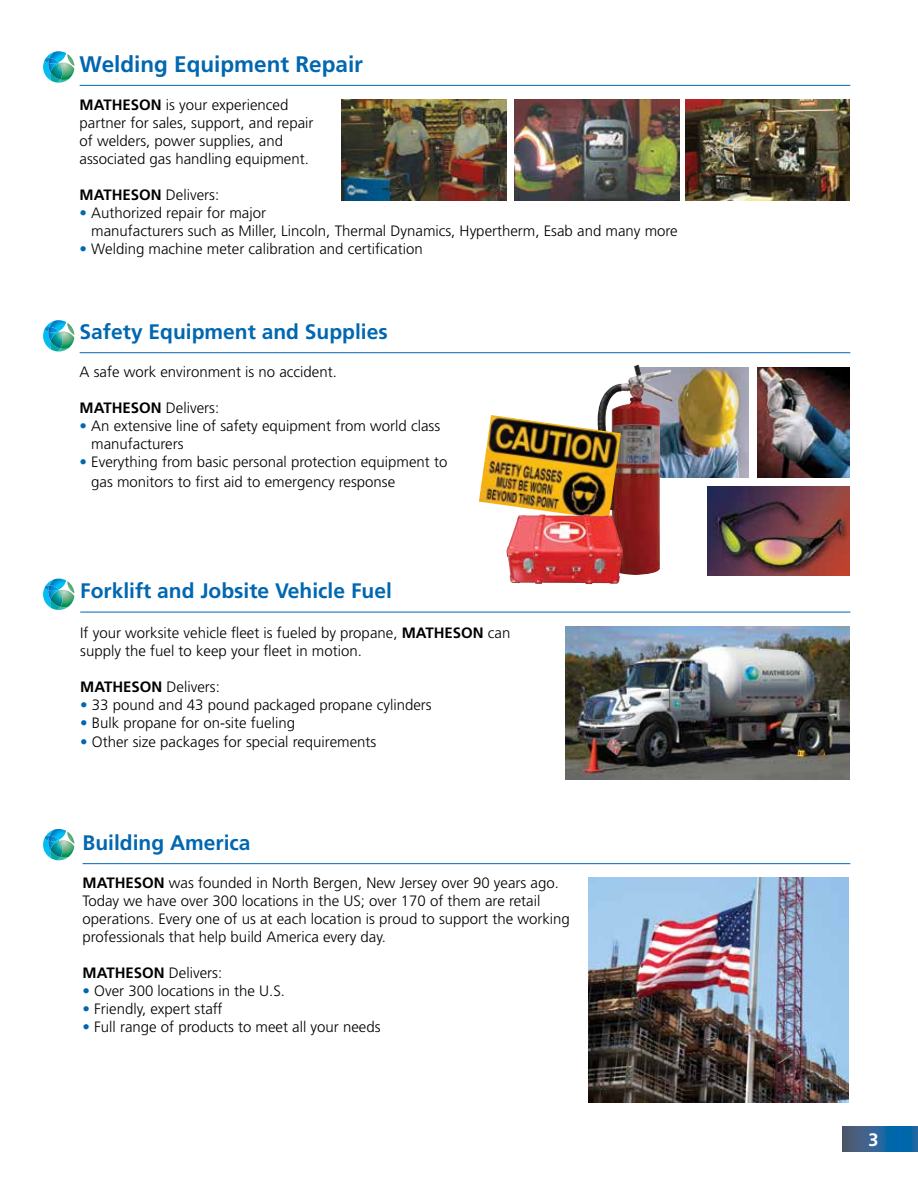
<style>
.page{position:relative;width:918px;height:1188px;background:#fff}
.page>*{position:absolute;margin:0;border:0;box-sizing:border-box;transform-origin:0 0}
.t1{font:700 22.5px "Frutiger";color:#0067b1}
.t2{font:700 21px "Frutiger";color:#0067b1}
.t3{font:700 18px "Frutiger";color:#fff}
.t4{font:300 15px/18px "Frutiger";color:#000}
.s1{font-weight:700}
.s2{color:#0067b1}
</style>
<div class="page">
<hr style="left:83px;top:863px;width:767px;height:1px;background:#0067b1">
<hr style="left:80px;top:85px;width:770px;height:1px;background:#0067b1">
<hr style="left:80px;top:352px;width:770px;height:1px;background:#0067b1">
<svg style="left:842px;top:1127px;width:76px;height:24px;background:#266395"></svg>
<hr style="left:80px;top:612px;width:770px;height:1px;background:#0067b1">
<img style="left:685px;top:99px;width:165px;height:102px">
<img style="left:514px;top:99px;width:165px;height:102px">
<img style="left:342px;top:99px;width:164px;height:102px">
<img style="left:707px;top:486px;width:143px;height:90px">
<img style="left:673px;top:367px;width:75px;height:110px">
<img style="left:758px;top:367px;width:92px;height:110px">
<img style="left:566px;top:627px;width:284px;height:152px">
<img style="left:597px;top:365px;width:76px;height:210px">
<svg style="left:43px;top:51px;width:31px;height:32px"></svg>
<svg style="left:43px;top:320px;width:31px;height:32px"></svg>
<svg style="left:43px;top:579px;width:31px;height:31px"></svg>
<svg style="left:43px;top:829px;width:31px;height:31px"></svg>
<img style="left:479px;top:415px;width:142px;height:99px">
<img style="left:506px;top:514px;width:117px;height:70px">
<img style="left:588px;top:877px;width:261px;height:225px">
<h1 class="t1" style="left:80px;top:50px;width:285px">Welding Equipment Repair</h1>
<p class="t4" style="left:80px;top:96px;width:235px"><span class="s1">MATHESON</span> is your experienced partner for sales, support, and repair of welders, power supplies, and associated gas handling equipment.</p>
<p class="t4" style="left:80px;top:186px;width:141px"><span class="s1">MATHESON</span> Delivers:</p>
<p class="t4" style="left:91px;top:204px;width:588px;text-indent:-12px"><span class="s2">•</span> Authorized repair for major<br>manufacturers such as Miller, Lincoln, Thermal Dynamics, Hypertherm, Esab and many more</p>
<p class="t4" style="left:80px;top:240px;width:345px"><span class="s2">•</span> Welding machine meter calibration and certification</p>
<h2 class="t2" style="left:80px;top:319px;width:310px">Safety Equipment and Supplies</h2>
<p class="t4" style="left:80px;top:363px;width:259px">A safe work environment is no accident.</p>
<p class="t4" style="left:80px;top:399px;width:141px"><span class="s1">MATHESON</span> Delivers:</p>
<p class="t4" style="left:91px;top:417px;width:350px;text-indent:-12px"><span class="s2">•</span> An extensive line of safety equipment from world class manufacturers</p>
<p class="t4" style="left:91px;top:452px;width:358px;line-height:19.5px;text-indent:-12px"><span class="s2">•</span> Everything from basic personal protection equipment to gas monitors to first aid to emergency response</p>
<h2 class="t2" style="left:80px;top:579px;width:313px">Forklift and Jobsite Vehicle Fuel</h2>
<p class="t4" style="left:80px;top:624px;width:432px">If your worksite vehicle fleet is fueled by propane, <span class="s1">MATHESON</span> can supply the fuel to keep your fleet in motion.</p>
<p class="t4" style="left:80px;top:678px;width:141px"><span class="s1">MATHESON</span> Delivers:</p>
<p class="t4" style="left:80px;top:696px;width:353px"><span class="s2">•</span> 33 pound and 43 pound packaged propane cylinders</p>
<p class="t4" style="left:80px;top:714px;width:216px"><span class="s2">•</span> Bulk propane for on-site fueling</p>
<p class="t4" style="left:80px;top:733px;width:298px"><span class="s2">•</span> Other size packages for special requirements</p>
<h2 class="t2" style="left:83px;top:830px;width:170px">Building America</h2>
<p class="t4" style="left:83px;top:874px;width:489px"><span class="s1">MATHESON</span> was founded in North Bergen, New Jersey over 90 years ago.<br>Today we have over 300 locations in the US; over 170 of them are retail operations. Every one of us at each location is proud to support the working professionals that help build America every day.</p>
<p class="t4" style="left:83px;top:964px;width:141px"><span class="s1">MATHESON</span> Delivers:</p>
<p class="t4" style="left:83px;top:982px;width:204px"><span class="s2">•</span> Over 300 locations in the U.S.</p>
<p class="t4" style="left:83px;top:1000px;width:141px"><span class="s2">•</span> Friendly, expert staff</p>
<p class="t4" style="left:83px;top:1018px;width:300px"><span class="s2">•</span> Full range of products to meet all your needs</p>
<p class="t3" style="left:868px;top:1129px;width:12px">3</p>
</div>
